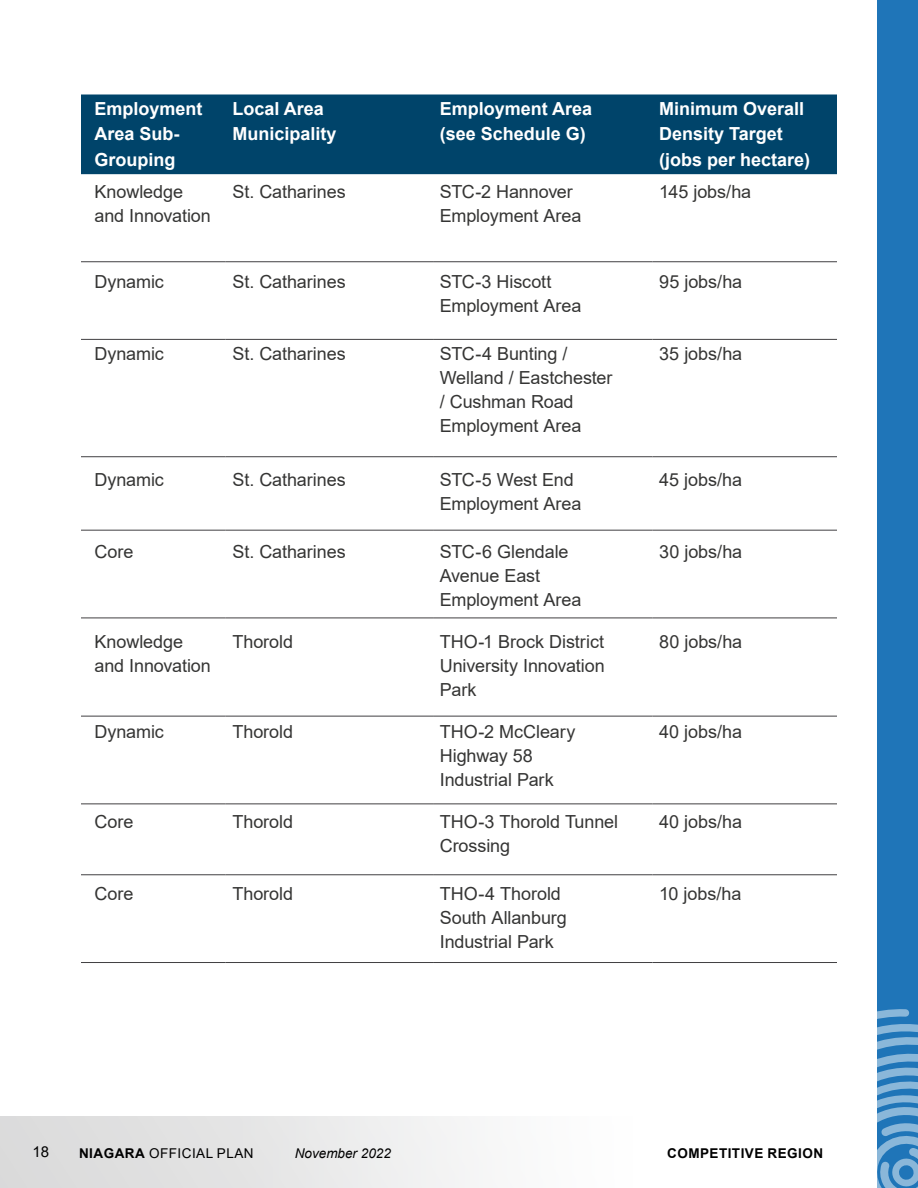
<style>
.page{position:relative;width:918px;height:1188px;background:#fff}
.page>*{position:absolute;margin:0;border:0;box-sizing:border-box;transform-origin:0 0}
.body{font:18px/24px "Arial";letter-spacing:-.005em;color:#353534}
.table_heading{font:700 18px/25.5px "Arial";color:#fff}
.t1{font:15px "Arial";color:#000}
.t2{font:13.5px "Arial";letter-spacing:.035em;color:#000}
.t3{font:700 13.5px "Arial";letter-spacing:.035em;color:#000}
.t4{font:italic 13.5px "Arial";color:#000}
.s1{font-weight:700}
</style>
<div class="page">
<div style="left:0;top:1117px;width:878px;height:71px;background:linear-gradient(to right,#dadadb,#fff)"></div>
<div style="left:878px;top:0;width:40px;height:1188px;background:#1f75b8"></div>
<svg style="left:876px;top:1008px;width:42px;height:180px"></svg>
<div style="left:81px;top:94px;width:756px;height:80px;background:#00446a"></div>
<hr style="left:433px;top:261px;width:219px;height:1px;background:#414042">
<hr style="left:652px;top:261px;width:185px;height:1px;background:#414042">
<hr style="left:433px;top:339px;width:219px;height:1px;background:#414042">
<hr style="left:652px;top:339px;width:185px;height:1px;background:#414042">
<hr style="left:433px;top:456px;width:219px;height:1px;background:#414042">
<hr style="left:652px;top:456px;width:185px;height:1px;background:#414042">
<hr style="left:433px;top:530px;width:219px;height:1px;background:#414042">
<hr style="left:652px;top:530px;width:185px;height:1px;background:#414042">
<hr style="left:433px;top:618px;width:219px;height:1px;background:#414042">
<hr style="left:652px;top:618px;width:185px;height:1px;background:#414042">
<hr style="left:433px;top:716px;width:219px;height:1px;background:#414042">
<hr style="left:652px;top:716px;width:185px;height:1px;background:#414042">
<hr style="left:433px;top:804px;width:219px;height:1px;background:#414042">
<hr style="left:652px;top:804px;width:185px;height:1px;background:#414042">
<hr style="left:433px;top:875px;width:219px;height:1px;background:#414042">
<hr style="left:652px;top:875px;width:185px;height:1px;background:#414042">
<hr style="left:433px;top:962px;width:219px;height:1px;background:#414042">
<hr style="left:652px;top:962px;width:185px;height:1px;background:#414042">
<hr style="left:81px;top:261px;width:145px;height:1px;background:#414042">
<hr style="left:81px;top:339px;width:145px;height:1px;background:#414042">
<hr style="left:81px;top:456px;width:145px;height:1px;background:#414042">
<hr style="left:81px;top:530px;width:145px;height:1px;background:#414042">
<hr style="left:81px;top:618px;width:145px;height:1px;background:#414042">
<hr style="left:81px;top:716px;width:145px;height:1px;background:#414042">
<hr style="left:81px;top:804px;width:145px;height:1px;background:#414042">
<hr style="left:81px;top:875px;width:145px;height:1px;background:#414042">
<hr style="left:81px;top:962px;width:145px;height:1px;background:#414042">
<hr style="left:226px;top:261px;width:207px;height:1px;background:#414042">
<hr style="left:226px;top:339px;width:207px;height:1px;background:#414042">
<hr style="left:226px;top:456px;width:207px;height:1px;background:#414042">
<hr style="left:226px;top:530px;width:207px;height:1px;background:#414042">
<hr style="left:226px;top:618px;width:207px;height:1px;background:#414042">
<hr style="left:226px;top:716px;width:207px;height:1px;background:#414042">
<hr style="left:226px;top:804px;width:207px;height:1px;background:#414042">
<hr style="left:226px;top:875px;width:207px;height:1px;background:#414042">
<hr style="left:226px;top:962px;width:207px;height:1px;background:#414042">
<p class="table_heading" style="left:94px;top:96px;width:110px">Employment<br>Area Sub-<br>Grouping</p>
<p class="table_heading" style="left:232px;top:96px;width:106px">Local Area<br>Municipality</p>
<p class="table_heading" style="left:440px;top:96px;width:154px">Employment Area (see Schedule G)</p>
<p class="table_heading" style="left:659px;top:96px;width:153px">Minimum Overall<br>Density Target (jobs per hectare)</p>
<p class="body" style="left:94px;top:180px;width:118px">Knowledge and Innovation</p>
<p class="body" style="left:232px;top:180px;width:115px">St. Catharines</p>
<p class="body" style="left:440px;top:180px;width:143px">STC-2 Hannover<br>Employment Area</p>
<p class="body" style="left:659px;top:180px;width:94px">145 jobs/ha</p>
<p class="body" style="left:94px;top:270px;width:71px">Dynamic</p>
<p class="body" style="left:232px;top:270px;width:115px">St. Catharines</p>
<p class="body" style="left:440px;top:270px;width:143px">STC-3 Hiscott<br>Employment Area</p>
<p class="body" style="left:659px;top:270px;width:85px">95 jobs/ha</p>
<p class="body" style="left:94px;top:342px;width:71px">Dynamic</p>
<p class="body" style="left:232px;top:342px;width:115px">St. Catharines</p>
<p class="body" style="left:440px;top:342px;width:174px">STC-4 Bunting /<br>Welland / Eastchester / Cushman Road<br>Employment Area</p>
<p class="body" style="left:659px;top:342px;width:84px">35 jobs/ha</p>
<p class="body" style="left:94px;top:468px;width:71px">Dynamic</p>
<p class="body" style="left:232px;top:468px;width:115px">St. Catharines</p>
<p class="body" style="left:440px;top:468px;width:143px">STC-5 West End<br>Employment Area</p>
<p class="body" style="left:659px;top:468px;width:84px">45 jobs/ha</p>
<p class="body" style="left:94px;top:540px;width:40px">Core</p>
<p class="body" style="left:232px;top:540px;width:115px">St. Catharines</p>
<p class="body" style="left:440px;top:540px;width:143px">STC-6 Glendale<br>Avenue East<br>Employment Area</p>
<p class="body" style="left:659px;top:540px;width:85px">30 jobs/ha</p>
<p class="body" style="left:94px;top:630px;width:118px">Knowledge and Innovation</p>
<p class="body" style="left:232px;top:630px;width:62px">Thorold</p>
<p class="body" style="left:440px;top:630px;width:166px;text-align:justify">THO-1 Brock District University Innovation Park</p>
<p class="body" style="left:659px;top:630px;width:85px">80 jobs/ha</p>
<p class="body" style="left:94px;top:720px;width:71px">Dynamic</p>
<p class="body" style="left:232px;top:720px;width:62px">Thorold</p>
<p class="body" style="left:440px;top:720px;width:137px">THO-2 McCleary<br>Highway 58<br>Industrial Park</p>
<p class="body" style="left:659px;top:720px;width:84px">40 jobs/ha</p>
<p class="body" style="left:94px;top:810px;width:40px">Core</p>
<p class="body" style="left:232px;top:810px;width:62px">Thorold</p>
<p class="body" style="left:440px;top:810px;width:180px">THO-3 Thorold Tunnel<br>Crossing</p>
<p class="body" style="left:659px;top:810px;width:84px">40 jobs/ha</p>
<p class="body" style="left:94px;top:882px;width:40px">Core</p>
<p class="body" style="left:232px;top:882px;width:62px">Thorold</p>
<p class="body" style="left:440px;top:882px;width:129px">THO-4 Thorold<br>South Allanburg<br>Industrial Park</p>
<p class="body" style="left:659px;top:882px;width:84px">10 jobs/ha</p>
<p class="t1" style="left:32px;top:1142px;width:18px">18</p>
<p class="t2" style="left:79px;top:1144px;width:176px"><span class="s1">NIAGARA</span> OFFICIAL PLAN</p>
<p class="t4" style="left:295px;top:1144px;width:98px">November 2022</p>
<p class="t3" style="left:667px;top:1144px;width:158px">COMPETITIVE REGION</p>
</div>
